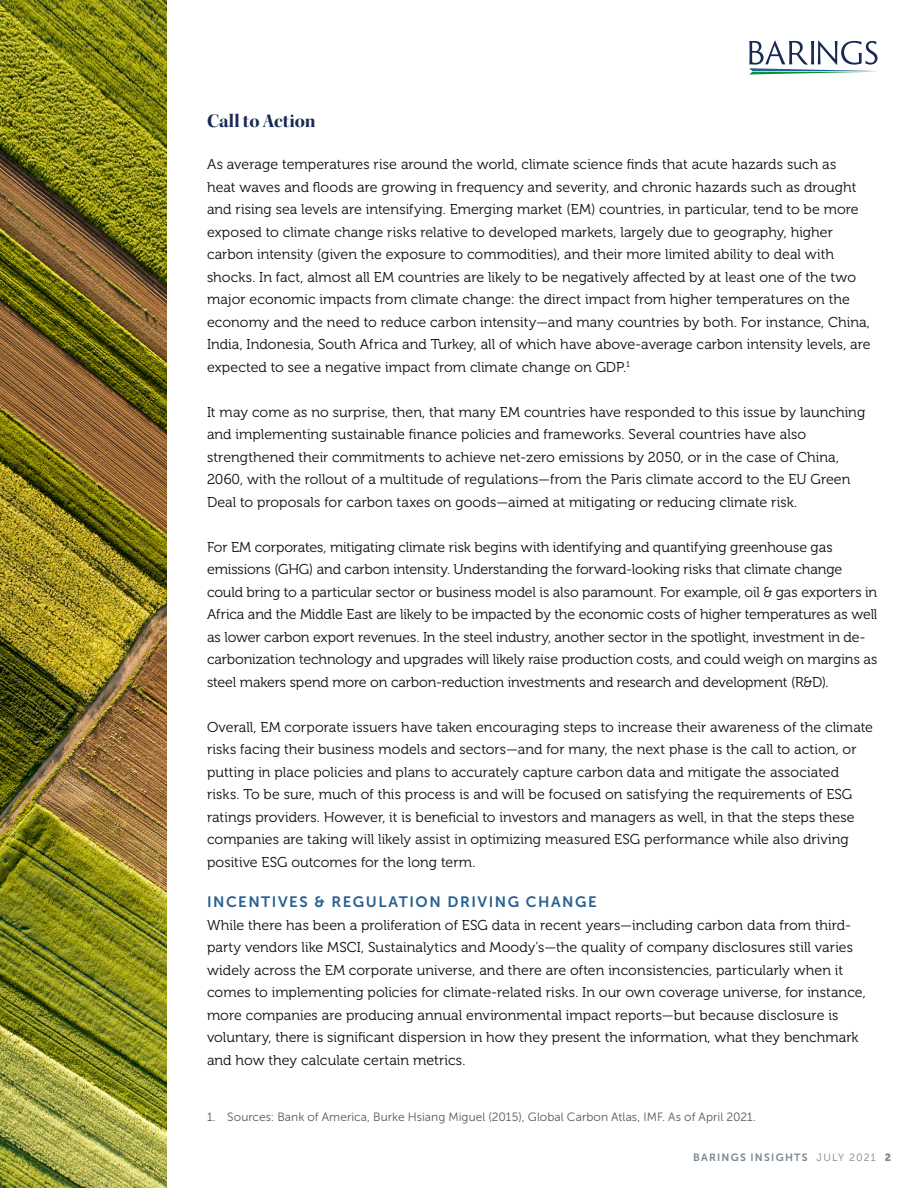
<style>
.page{position:relative;width:918px;height:1188px;background:#fff}
.page>*{position:absolute;margin:0;border:0;box-sizing:border-box;transform-origin:0 0}
.t1{font:19.5px "Kepler Std Bold Disp";letter-spacing:.005em;color:#182a54}
.t2{font:15px "Museo Sans 700";letter-spacing:.105em;color:#276092}
.t3{font:14.25px/22.5px "Museo 300";color:#0d0d0d}
.t4{font:12px "Museo Sans 300";letter-spacing:.005em;color:#54575d}
.t5{font:10.5px "Museo Sans 700";letter-spacing:.115em;color:#768693}
.s1{font-family:"Museo Sans 300"}
.s2{font-family:"Museo Sans 900"}
</style>
<div class="page">
<svg style="left:749px;top:40px;width:129px;height:35px"></svg>
<img style="left:0;top:0;width:166px;height:1188px">
<p class="t1" style="left:207px;top:110px;width:110px">Call to Action</p>
<p class="t3" style="left:207px;top:153px;width:665px">As average temperatures rise around the world, climate science finds that acute hazards such as<br>heat waves and floods are growing in frequency and severity, and chronic hazards such as drought and rising sea levels are intensifying. Emerging market (EM) countries, in particular, tend to be more exposed to climate change risks relative to developed markets, largely due to geography, higher carbon intensity (given the exposure to commodities), and their more limited ability to deal with shocks. In fact, almost all EM countries are likely to be negatively affected by at least one of the two major economic impacts from climate change: the direct impact from higher temperatures on the economy and the need to reduce carbon intensity—and many countries by both. For instance, China, India, Indonesia, South Africa and Turkey, all of which have above-average carbon intensity levels, are expected to see a negative impact from climate change on GDP.<sup>1</sup></p>
<p class="t3" style="left:207px;top:401px;width:660px">It may come as no surprise, then, that many EM countries have responded to this issue by launching and implementing sustainable finance policies and frameworks. Several countries have also strengthened their commitments to achieve net-zero emissions by 2050, or in the case of China, 2060, with the rollout of a multitude of regulations—from the Paris climate accord to the EU Green Deal to proposals for carbon taxes on goods—aimed at mitigating or reducing climate risk.</p>
<p class="t3" style="left:207px;top:536px;width:672px">For EM corporates, mitigating climate risk begins with identifying and quantifying greenhouse gas emissions (GHG) and carbon intensity. Understanding the forward-looking risks that climate change could bring to a particular sector or business model is also paramount. For example, oil &amp; gas exporters in Africa and the Middle East are likely to be impacted by the economic costs of higher temperatures as well as lower carbon export revenues. In the steel industry, another sector in the spotlight, investment in de&shy;carbonization technology and upgrades will likely raise production costs, and could weigh on margins as steel makers spend more on carbon-reduction investments and research and development (R&amp;D).</p>
<p class="t3" style="left:207px;top:716px;width:668px">Overall, EM corporate issuers have taken encouraging steps to increase their awareness of the climate risks facing their business models and sectors—and for many, the next phase is the call to action, or putting in place policies and plans to accurately capture carbon data and mitigate the associated risks. To be sure, much of this process is and will be focused on satisfying the requirements of ESG ratings providers. However, it is beneficial to investors and managers as well, in that the steps these companies are taking will likely assist in optimizing measured ESG performance while also driving positive ESG outcomes for the long term.</p>
<p class="t2" style="left:207px;top:894px;width:391px">INCENTIVES &amp; REGULATION DRIVING CHANGE</p>
<p class="t3" style="left:207px;top:914px;width:660px">While there has been a proliferation of ESG data in recent years—including carbon data from third&shy;party vendors like MSCI, Sustainalytics and Moody’s—the quality of company disclosures still varies widely across the EM corporate universe, and there are often inconsistencies, particularly when it comes to implementing policies for climate-related risks. In our own coverage universe, for instance, more companies are producing annual environmental impact reports—but because disclosure is voluntary, there is significant dispersion in how they present the information, what they benchmark and how they calculate certain metrics.</p>
<p class="t4" style="left:207px;top:1110px;width:551px">1. Sources: Bank of America, Burke Hsiang Miguel (2015), Global Carbon Atlas, IMF. As of April 2021.</p>
<p class="t5" style="left:693px;top:1152px;width:199px">BARINGS INSIGHTS <span class="s1">JULY 2021</span> <span class="s2">2</span></p>
</div>
